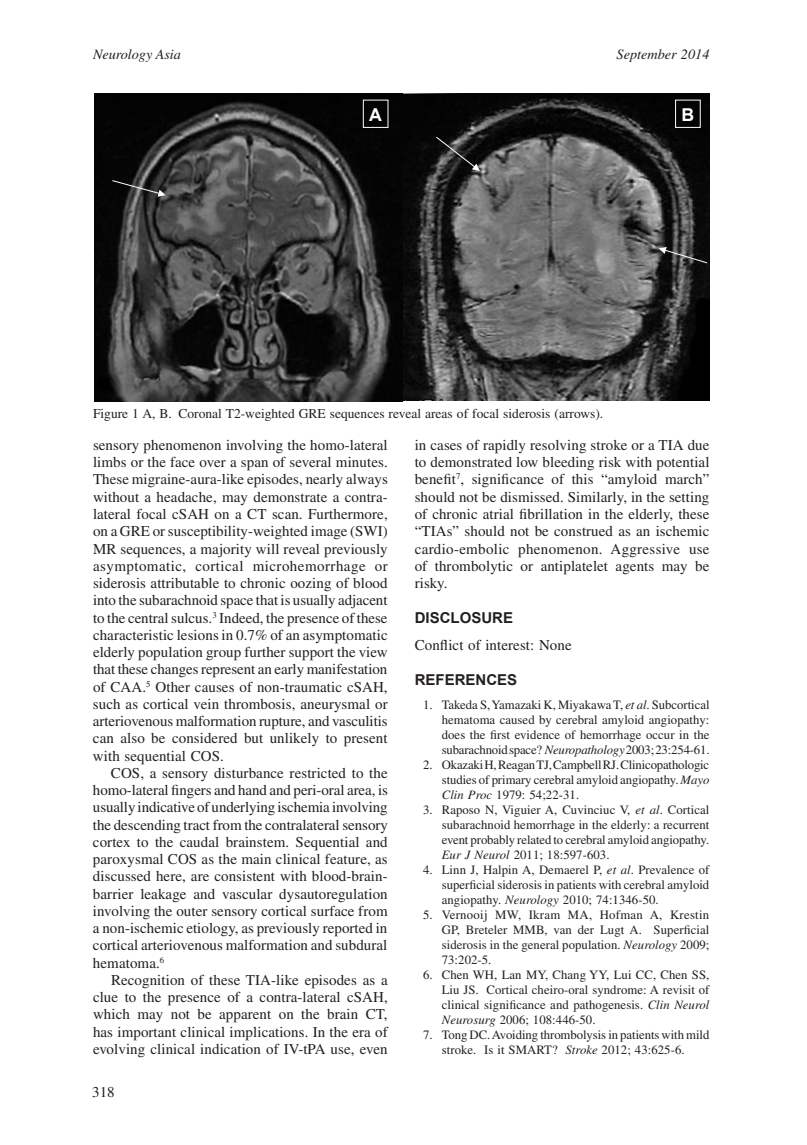
<style>
.page{position:relative;width:807px;height:1145px;background:#fff}
.page>*{position:absolute;margin:0;border:0;box-sizing:border-box;transform-origin:0 0}
.t1{font:700 17.7px "Arial";color:#fff}
.t2{font:15px/17.2px "Times";letter-spacing:.005em;color:#231f20;text-align:justify}
.t3{font:700 15px "Arial";color:#231f20}
.t4{font:italic 14.25px "Times";color:#231f20}
.t5{font:13.5px "Times";color:#231f20}
.t6{font:12.75px/15px "Times";color:#231f20;text-align:justify}
.s1{font-style:italic}
</style>
<div class="page">
<img style="left:95px;top:94px;width:615px;height:307px">
<div style="left:363px;top:100px;width:25px;height:28px;border:1px solid #fff"></div>
<div style="left:675px;top:100px;width:26px;height:28px;border:1px solid #fff"></div>
<svg style="left:659px;top:247px;width:49px;height:16px"></svg>
<svg style="left:436px;top:136px;width:44px;height:35px;background:#343434"></svg>
<svg style="left:112px;top:180px;width:54px;height:17px"></svg>
<p class="t4" style="left:93px;top:47px;width:90px">Neurology Asia</p>
<p class="t4" style="left:617px;top:47px;width:94px">September 2014</p>
<p class="t1" style="left:369px;top:103px;width:14px">A</p>
<p class="t1" style="left:681px;top:103px;width:14px">B</p>
<p class="t5" style="left:93px;top:406px;width:512px">Figure 1 A, B. Coronal T2-weighted GRE sequences reveal areas of focal siderosis (arrows).</p>
<p class="t2" style="left:93px;top:436px;width:296px">sensory phenomenon involving the homo-lateral limbs or the face over a span of several minutes.<br>These migraine-aura-like episodes, nearly always without a headache, may demonstrate a contra&shy;lateral focal cSAH on a CT scan. Furthermore, on a GRE or susceptibility-weighted image (SWI)<br>MR sequences, a majority will reveal previously asymptomatic, cortical microhemorrhage or siderosis attributable to chronic oozing of blood into the subarachnoid space that is usually adjacent to the central sulcus.<sup>3</sup> Indeed, the presence of these characteristic lesions in 0.7% of an asymptomatic elderly population group further support the view that these changes represent an early manifestation of CAA.<sup>5</sup> Other causes of non-traumatic cSAH, such as cortical vein thrombosis, aneurysmal or arteriovenous malformation rupture, and vasculitis can also be considered but unlikely to present with sequential COS.</p>
<p class="t2" style="left:93px;top:764px;width:297px;text-indent:18px">COS, a sensory disturbance restricted to the homo-lateral fingers and hand and peri-oral area, is usually indicative of underlying ischemia involving the descending tract from the contralateral sensory cortex to the caudal brainstem. Sequential and paroxysmal COS as the main clinical feature, as discussed here, are consistent with blood-brain&shy;barrier leakage and vascular dysautoregulation involving the outer sensory cortical surface from a non-ischemic etiology, as previously reported in cortical arteriovenous malformation and subdural hematoma.<sup>6</sup></p>
<p class="t2" style="left:93px;top:971px;width:296px;text-indent:18px">Recognition of these TIA-like episodes as a clue to the presence of a contra-lateral cSAH, which may not be apparent on the brain CT, has important clinical implications. In the era of evolving clinical indication of IV-tPA use, even</p>
<p class="t2" style="left:92px;top:1083px;width:24px">318</p>
<p class="t2" style="left:415px;top:436px;width:296px">in cases of rapidly resolving stroke or a TIA due to demonstrated low bleeding risk with potential benefit<sup>7</sup>, significance of this “amyloid march” should not be dismissed. Similarly, in the setting of chronic atrial fibrillation in the elderly, these “TIAs” should not be construed as an ischemic cardio-embolic phenomenon. Aggressive use of thrombolytic or antiplatelet agents may be risky.</p>
<p class="t3" style="left:415px;top:608px;width:100px">DISCLOSURE</p>
<p class="t2" style="left:415px;top:636px;width:158px">Conflict of interest: None</p>
<p class="t3" style="left:415px;top:669px;width:104px">REFERENCES</p>
<p class="t6" style="left:442px;top:697px;width:269px;text-indent:-19px">1. Takeda S, Yamazaki K, Miyakawa T, <span class="s1">et al</span>. Subcortical hematoma caused by cerebral amyloid angiopathy: does the first evidence of hemorrhage occur in the subarachnoid space? <span class="s1">Neuropathology</span> 2003; 23:254-61.</p>
<p class="t6" style="left:442px;top:757px;width:269px;text-indent:-19px">2. Okazaki H, Reagan TJ, Campbell RJ. Clinicopathologic studies of primary cerebral amyloid angiopathy. <span class="s1">Mayo Clin Proc</span> 1979: 54;22-31.</p>
<p class="t6" style="left:442px;top:802px;width:269px;text-indent:-19px">3. Raposo N, Viguier A, Cuvinciuc V, <span class="s1">et al</span>. Cortical subarachnoid hemorrhage in the elderly: a recurrent event probably related to cerebral amyloid angiopathy.<br><span class="s1">Eur J Neurol</span> 2011; 18:597-603.</p>
<p class="t6" style="left:442px;top:862px;width:269px;text-indent:-19px">4. Linn J, Halpin A, Demaerel P, <span class="s1">et al</span>. Prevalence of superficial siderosis in patients with cerebral amyloid angiopathy. <span class="s1">Neurology</span> 2010; 74:1346-50.</p>
<p class="t6" style="left:442px;top:907px;width:269px;text-indent:-19px">5. Vernooij MW, Ikram MA, Hofman A, Krestin GP, Breteler MMB, van der Lugt A. Superficial siderosis in the general population. <span class="s1">Neurology</span> 2009; 73:202-5.</p>
<p class="t6" style="left:442px;top:967px;width:269px;text-indent:-19px">6. Chen WH, Lan MY, Chang YY, Lui CC, Chen SS, Liu JS. Cortical cheiro-oral syndrome: A revisit of clinical significance and pathogenesis. <span class="s1">Clin Neurol Neurosurg</span> 2006; 108:446-50.</p>
<p class="t6" style="left:423px;top:1027px;width:288px;text-align:center">7. Tong DC. Avoiding thrombolysis in patients with mild stroke. Is it SMART? <span class="s1">Stroke</span> 2012; 43:625-6.</p>
</div>
